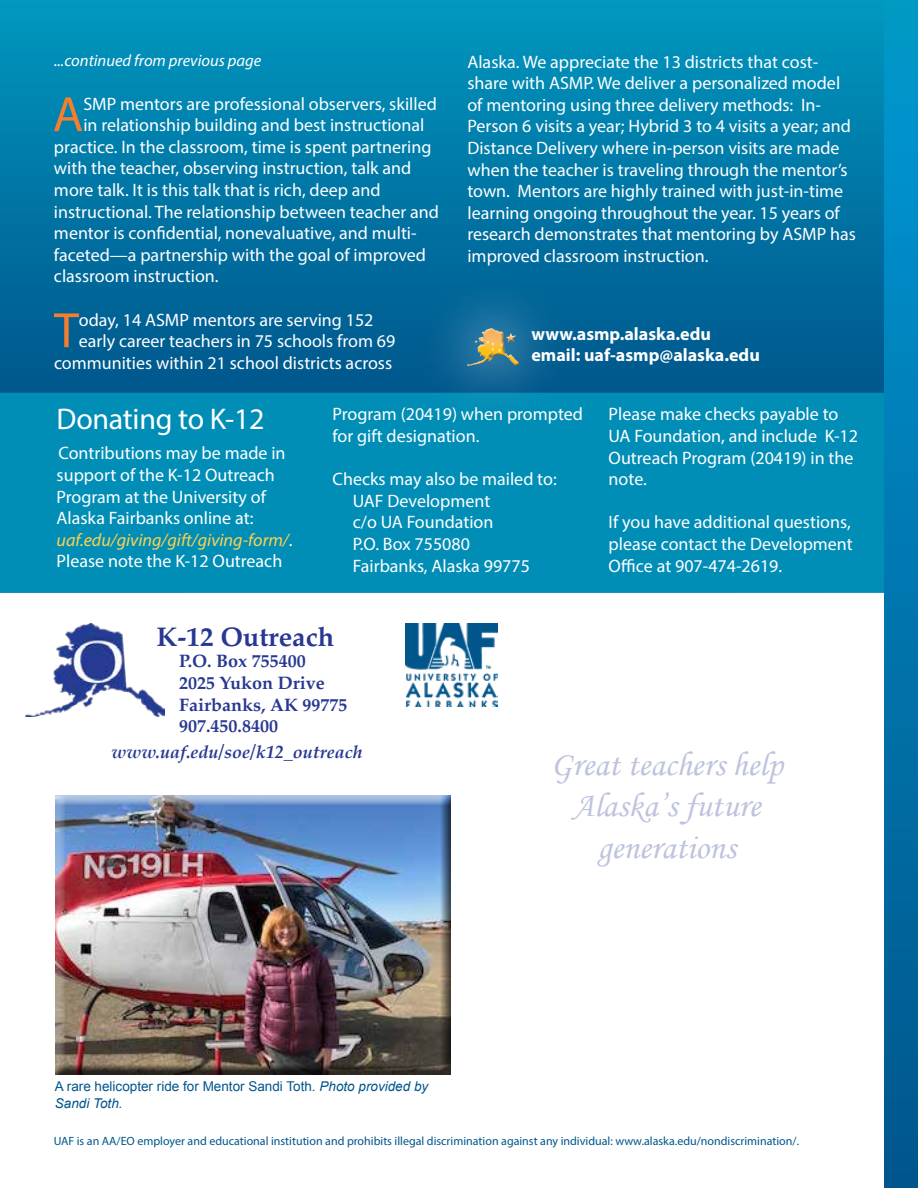
<style>
.page{position:relative;width:918px;height:1188px;background:#fff}
.page>*{position:absolute;margin:0;border:0;box-sizing:border-box;transform-origin:0 0}
.t1{font:50.1px "Myriad Pro";color:#f57d2e}
.t2{font:34.5px/41.4px "Monotype Corsiva";color:#bec3de;text-align:center}
.t3{font:30px "Myriad Pro";letter-spacing:-.01em;color:#fff}
.t4{font:700 27px "Palatino";color:#283891}
.t5{font:18px/21.6px "Myriad Pro";color:#fff}
.t6{font:700 18px/21.6px "Palatino";color:#283891}
.t7{font:700 18px/21.6px "Myriad Pro";color:#fff}
.t8{font:italic 700 18px "Palatino";color:#283891}
.t9{font:italic 16.5px "Myriad Pro";color:#fff}
.t10{font:13.5px/16.5px "Arial";color:#00558b}
.t11{font:12px "Myriad Pro";color:#00558b}
.s1{font-style:italic;color:#ffd24f}
.s2{font-style:italic}
</style>
<div class="page">
<div style="left:0;top:0;width:918px;height:405px;background:linear-gradient(to bottom,#0097be,#00548a)"></div>
<div style="left:0;top:393px;width:918px;height:200px;background:#008eb7"></div>
<div style="left:53px;top:795px;width:399px;height:280px;background:#000;opacity:.75"></div>
<img style="left:25px;top:624px;width:139px;height:92px">
<img style="left:405px;top:624px;width:93px;height:83px">
<div style="left:416px;top:275px;width:155px;height:144px;background:#fff;opacity:.42"></div>
<div style="left:467px;top:328px;width:53px;height:38px;background:#fff;opacity:.5"></div>
<div style="left:467px;top:332px;width:54px;height:35px;background:#000;opacity:.5"></div>
<div style="left:885px;top:0;width:33px;height:1188px;background:linear-gradient(to bottom,#0099d1,#00558c)"></div>
<p class="t9" style="left:54px;top:51px;width:209px">...continued from previous page</p>
<h1 class="t1" style="left:53px;top:83px;width:32px">A</h1>
<p class="t5" style="left:83px;top:92px;width:355px">SMP mentors are professional observers, skilled</p>
<p class="t5" style="left:83px;top:114px;width:343px">in relationship building and best instructional</p>
<p class="t5" style="left:54px;top:136px;width:379px">practice. In the classroom, time is spent partnering</p>
<p class="t5" style="left:54px;top:157px;width:359px">with the teacher, observing instruction, talk and</p>
<p class="t5" style="left:54px;top:179px;width:328px">more talk. It is this talk that is rich, deep and</p>
<p class="t5" style="left:54px;top:200px;width:387px">instructional. The relationship between teacher and</p>
<p class="t5" style="left:54px;top:222px;width:364px">mentor is confidential, nonevaluative, and multi-</p>
<p class="t5" style="left:54px;top:244px;width:374px">faceted—a partnership with the goal of improved</p>
<p class="t5" style="left:54px;top:265px;width:166px">classroom instruction.</p>
<h1 class="t1" style="left:54px;top:299px;width:26px">T</h1>
<p class="t5" style="left:79px;top:308px;width:296px">oday, 14 ASMP mentors are serving 152</p>
<p class="t5" style="left:79px;top:330px;width:318px">early career teachers in 75 schools from 69</p>
<p class="t5" style="left:54px;top:352px;width:340px">communities within 21 school districts across</p>
<p class="t5" style="left:467px;top:50px;width:390px">Alaska. We appreciate the 13 districts that cost&shy;share with ASMP. We deliver a personalized model of mentoring using three delivery methods: In-Person 6 visits a year; Hybrid 3 to 4 visits a year; and Distance Delivery where in-person visits are made when the teacher is traveling through the mentor’s town. Mentors are highly trained with just-in-time learning ongoing throughout the year. 15 years of research demonstrates that mentoring by ASMP has improved classroom instruction.</p>
<p class="t7" style="left:531px;top:322px;width:230px">www.asmp.alaska.edu email: uaf-asmp@alaska.edu</p>
<h3 class="t3" style="left:57px;top:401px;width:210px">Donating to K-12</h3>
<p class="t5" style="left:57px;top:442px;width:237px">Contributions may be made in support of the K-12 Outreach<br>Program at the University of<br>Alaska Fairbanks online at: <span class="s1">uaf.edu/giving/gift/giving-form/</span>.<br>Please note the K-12 Outreach</p>
<p class="t5" style="left:333px;top:403px;width:252px">Program (20419) when prompted for gift designation.</p>
<p class="t5" style="left:353px;top:468px;width:205px;text-indent:-20px">Checks may also be mailed to:<br>UAF Development<br>c/o UA Foundation<br>P.O. Box 755080<br>Fairbanks, Alaska 99775</p>
<p class="t5" style="left:609px;top:403px;width:251px">Please make checks payable to<br>UA Foundation, and include K-12<br>Outreach Program (20419) in the note.</p>
<p class="t5" style="left:609px;top:511px;width:246px;text-align:justify">If you have additional questions, please contact the Development Office at 907-474-2619.</p>
<h3 class="t4" style="left:157px;top:613px;width:179px">K-12 Outreach</h3>
<p class="t6" style="left:179px;top:650px;width:170px">P.O. Box 755400<br>2025 Yukon Drive<br>Fairbanks, AK 99775<br>907.450.8400</p>
<p class="t8" style="left:112px;top:737px;width:253px">www.uaf.edu/soe/k12_outreach</p>
<p class="t10" style="left:55px;top:1078px;width:375px">A rare helicopter ride for Mentor Sandi Toth. <span class="s2">Photo provided by<br>Sandi Toth.</span></p>
<h2 class="t2" style="left:551px;top:744px;width:233px">Great teachers help<br>Alaska’s future generations</h2>
<p class="t11" style="left:54px;top:1133px;width:747px">UAF is an AA/EO employer and educational institution and prohibits illegal discrimination against any individual: www.alaska.edu/nondiscrimination/.</p>
</div>
